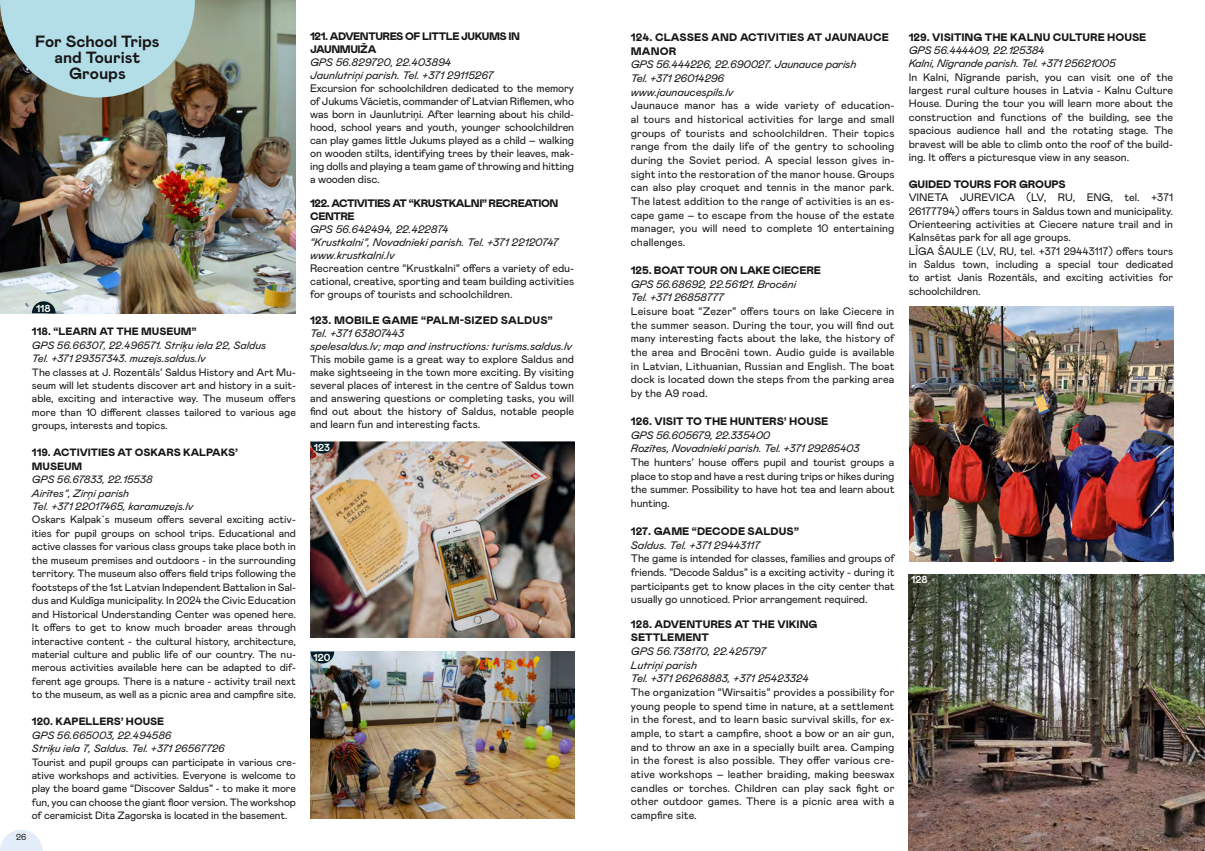
<style>
.page{position:relative;width:1205px;height:851px;background:#fff}
.page>*{position:absolute;margin:0;border:0;box-sizing:border-box;transform-origin:0 0}
.t1{font:700 16.25px/16.2px "Mabry Pro";color:#181716;text-align:center}
.t2{font:10.88px/13.6px "Mabry Pro";color:#181716;text-align:justify}
.t3{font:italic 10.88px/13.6px "Mabry Pro";letter-spacing:-.01em;color:#181716}
.t4{font:900 10.88px/13.6px "Mabry Pro";color:#181716}
.t5{font:900 10.88px/13px "Mabry Pro";letter-spacing:-.04em;color:#181716}
.t6{font:10.62px/13.5px "Mabry Pro";letter-spacing:-.01em;color:#181716;text-align:justify}
.t7{font:italic 10.62px/13.5px "Mabry Pro";color:#181716}
.t8{font:900 10.62px/13.5px "Mabry Pro";color:#181716}
.t9{font:700 10.12px "Mabry Pro";letter-spacing:-.01em;color:#fff}
.t10{font:8.75px "Mabry Pro";color:#181716}
</style>
<div class="page">
<svg style="left:0;top:830px;width:43px;height:20px"></svg>
<img style="left:0;top:0;width:295px;height:313px">
<img style="left:310px;top:441px;width:264px;height:196px">
<img style="left:310px;top:651px;width:264px;height:166px">
<svg style="left:32px;top:301px;width:24px;height:12px"></svg>
<svg style="left:310px;top:441px;width:24px;height:12px"></svg>
<svg style="left:310px;top:651px;width:24px;height:12px"></svg>
<svg style="left:0;top:0;width:195px;height:97px;background:#a1c0c3"></svg>
<img style="left:908px;top:574px;width:297px;height:276px">
<img style="left:909px;top:306px;width:264px;height:255px">
<p class="t5" style="left:310px;top:30px;width:211px">121. ADVENTURES OF LITTLE JUKUMS IN<br>JAUNMUIŽA</p>
<p class="t3" style="left:310px;top:55px;width:185px;line-height:13px">GPS 56.829720, 22.403894<br>Jaunlutriņi parish. Tel. +371 29115267</p>
<p class="t2" style="left:310px;top:81px;width:266px;line-height:13px">Excursion for schoolchildren dedicated to the memory of Jukums Vācietis, commander of Latvian Riflemen, who was born in Jaunlutriņi. After learning about his child&shy;hood, school years and youth, younger schoolchildren can play games little Jukums played as a child – walking on wooden stilts, identifying trees by their leaves, mak&shy;ing dolls and playing a team game of throwing and hitting a wooden disc.</p>
<p class="t5" style="left:310px;top:196px;width:250px">122. ACTIVITIES AT “KRUSTKALNI” RECREATION<br>CENTRE</p>
<p class="t3" style="left:310px;top:222px;width:250px;line-height:13px">GPS 56.642494, 22.422874<br>“Krustkalni”, Novadnieki parish. Tel. +371 22120747 www.krustkalni.lv</p>
<p class="t2" style="left:310px;top:261px;width:265px;line-height:13px">Recreation centre “Krustkalni” offers a variety of edu&shy;cational, creative, sporting and team building activities for groups of tourists and schoolchildren.</p>
<p class="t4" style="left:310px;top:313px;width:244px">123. MOBILE GAME “PALM-SIZED SALDUS”</p>
<p class="t3" style="left:310px;top:326px;width:264px;line-height:13px">Tel. +371 63807443<br>spelesaldus.lv; map and instructions: turisms.saldus.lv</p>
<p class="t2" style="left:310px;top:352px;width:266px;line-height:13px">This mobile game is a great way to explore Saldus and make sightseeing in the town more exciting. By visiting several places of interest in the centre of Saldus town and answering questions or completing tasks, you will find out about the history of Saldus, notable people and learn fun and interesting facts.</p>
<h1 class="t1" style="left:35px;top:32px;width:126px">For School Trips and Tourist<br>Groups</h1>
<p class="t4" style="left:631px;top:30px;width:259px">124. CLASSES AND ACTIVITIES AT JAUNAUCE<br>MANOR</p>
<p class="t3" style="left:631px;top:57px;width:227px">GPS 56.444226, 22.690027. Jaunauce parish<br>Tel. +371 26014296<br>www.jaunaucespils.lv</p>
<p class="t2" style="left:631px;top:98px;width:265px">Jaunauce manor has a wide variety of education&shy;al tours and historical activities for large and small groups of tourists and schoolchildren. Their topics range from the daily life of the gentry to schooling during the Soviet period. A special lesson gives in&shy;sight into the restoration of the manor house. Groups can also play croquet and tennis in the manor park.<br>The latest addition to the range of activities is an es&shy;cape game – to escape from the house of the estate manager, you will need to complete 10 entertaining challenges.</p>
<p class="t4" style="left:631px;top:263px;width:192px">125. BOAT TOUR ON LAKE CIECERE</p>
<p class="t3" style="left:631px;top:276px;width:167px">GPS 56.68692, 22.56121. Brocēni<br>Tel. +371 26858777</p>
<p class="t2" style="left:631px;top:304px;width:265px">Leisure boat “Zezer” offers tours on lake Ciecere in the summer season. During the tour, you will find out many interesting facts about the lake, the history of the area and Brocēni town. Audio guide is available in Latvian, Lithuanian, Russian and English. The boat dock is located down the steps from the parking area by the A9 road.</p>
<p class="t4" style="left:631px;top:414px;width:199px">126. VISIT TO THE HUNTERS’ HOUSE</p>
<p class="t3" style="left:631px;top:427px;width:230px">GPS 56.605679, 22.335400<br>Rozītes, Novadnieki parish. Tel. +371 29285403</p>
<p class="t2" style="left:631px;top:454px;width:265px">The hunters’ house offers pupil and tourist groups a place to stop and have a rest during trips or hikes during the summer. Possibility to have hot tea and learn about hunting.</p>
<p class="t4" style="left:631px;top:524px;width:170px">127. GAME “DECODE SALDUS”</p>
<p class="t3" style="left:631px;top:537px;width:131px">Saldus. Tel. +371 29443117</p>
<p class="t2" style="left:631px;top:551px;width:265px">The game is intended for classes, families and groups of friends. "Decode Saldus" is a exciting activity - during it participants get to know places in the city center that usually go unnoticed. Prior arrangement required.</p>
<p class="t4" style="left:631px;top:616px;width:188px">128. ADVENTURES AT THE VIKING<br>SETTLEMENT</p>
<p class="t3" style="left:631px;top:643px;width:179px">GPS 56.738170, 22.425797<br>Lutriņi parish<br>Tel. +371 26268883, +371 25423324</p>
<p class="t2" style="left:631px;top:684px;width:265px">The organization “Wirsaitis” provides a possibility for young people to spend time in nature, at a settlement in the forest, and to learn basic survival skills, for ex&shy;ample, to start a campfire, shoot a bow or an air gun, and to throw an axe in a specially built area. Camping in the forest is also possible. They offer various cre&shy;ative workshops – leather braiding, making beeswax candles or torches. Children can play sack fight or other outdoor games. There is a picnic area with a campfire site.</p>
<p class="t9" style="left:36px;top:301px;width:16px">118</p>
<p class="t8" style="left:32px;top:324px;width:166px">118. “LEARN AT THE MUSEUM”</p>
<p class="t7" style="left:32px;top:337px;width:236px">GPS 56.66307, 22.496571. Striķu iela 22, Saldus<br>Tel. +371 29357343. muzejs.saldus.lv</p>
<p class="t6" style="left:32px;top:364px;width:266px">The classes at J. Rozentāls’ Saldus History and Art Mu&shy;seum will let students discover art and history in a suit&shy;able, exciting and interactive way. The museum offers more than 10 different classes tailored to various age groups, interests and topics.</p>
<p class="t8" style="left:32px;top:445px;width:207px">119. ACTIVITIES AT OSKARS KALPAKS’<br>MUSEUM</p>
<p class="t7" style="left:32px;top:472px;width:163px">GPS 56.67833, 22.15538<br>Airītes”, Zirņi parish<br>Tel. +371 22017465, karamuzejs.lv</p>
<p class="t6" style="left:32px;top:512px;width:266px">Oskars Kalpak`s museum offers several exciting activ&shy;ities for pupil groups on school trips. Educational and active classes for various class groups take place both in the museum premises and outdoors - in the surrounding territory. The museum also offers field trips following the footsteps of the 1st Latvian Independent Battalion in Sal&shy;dus and Kuldīga municipality. In 2024 the Civic Education and Historical Understanding Center was opened here.<br>It offers to get to know much broader areas through interactive content - the cultural history, architecture, material culture and public life of our country. The nu&shy;merous activities available here can be adapted to dif&shy;ferent age groups. There is a nature - activity trail next to the museum, as well as a picnic area and campfire site.</p>
<p class="t8" style="left:32px;top:714px;width:134px">120. KAPELLERS’ HOUSE</p>
<p class="t7" style="left:32px;top:727px;width:194px">GPS 56.665003, 22.494586<br>Striķu iela 7, Saldus. Tel. +371 26567726</p>
<p class="t6" style="left:32px;top:754px;width:265px">Tourist and pupil groups can participate in various cre&shy;ative workshops and activities. Everyone is welcome to play the board game “Discover Saldus” - to make it more fun, you can choose the giant floor version. The workshop of ceramicist Dita Zagorska is located in the basement.</p>
<p class="t9" style="left:314px;top:440px;width:18px">123</p>
<p class="t9" style="left:313px;top:650px;width:19px">120</p>
<p class="t10" style="left:16px;top:831px;width:12px">26</p>
<p class="t4" style="left:908px;top:30px;width:239px">129. VISITING THE KALNU CULTURE HOUSE</p>
<p class="t3" style="left:908px;top:43px;width:209px">GPS 56.444409, 22.125384<br>Kalni, Nīgrande parish. Tel. +371 25621005</p>
<p class="t2" style="left:908px;top:70px;width:266px">In Kalni, Nīgrande parish, you can visit one of the largest rural culture houses in Latvia - Kalnu Culture House. During the tour you will learn more about the construction and functions of the building, see the spacious audience hall and the rotating stage. The bravest will be able to climb onto the roof of the build&shy;ing. It offers a picturesque view in any season.</p>
<p class="t4" style="left:909px;top:177px;width:159px">GUIDED TOURS FOR GROUPS</p>
<p class="t2" style="left:909px;top:190px;width:266px;text-align:left">VINETA JUREVICA (LV, RU, ENG, tel. +371<br>26177794) offers tours in Saldus town and municipality.<br>Orienteering activities at Ciecere nature trail and in Kalnsētas park for all age groups.<br>LĪGA ŠAULE (LV, RU, tel. +371 29443117) offers tours in Saldus town, including a special tour dedicated to artist Janis Rozentāls, and exciting activities for schoolchildren.</p>
<p class="t9" style="left:911px;top:572px;width:18px">128</p>
</div>
